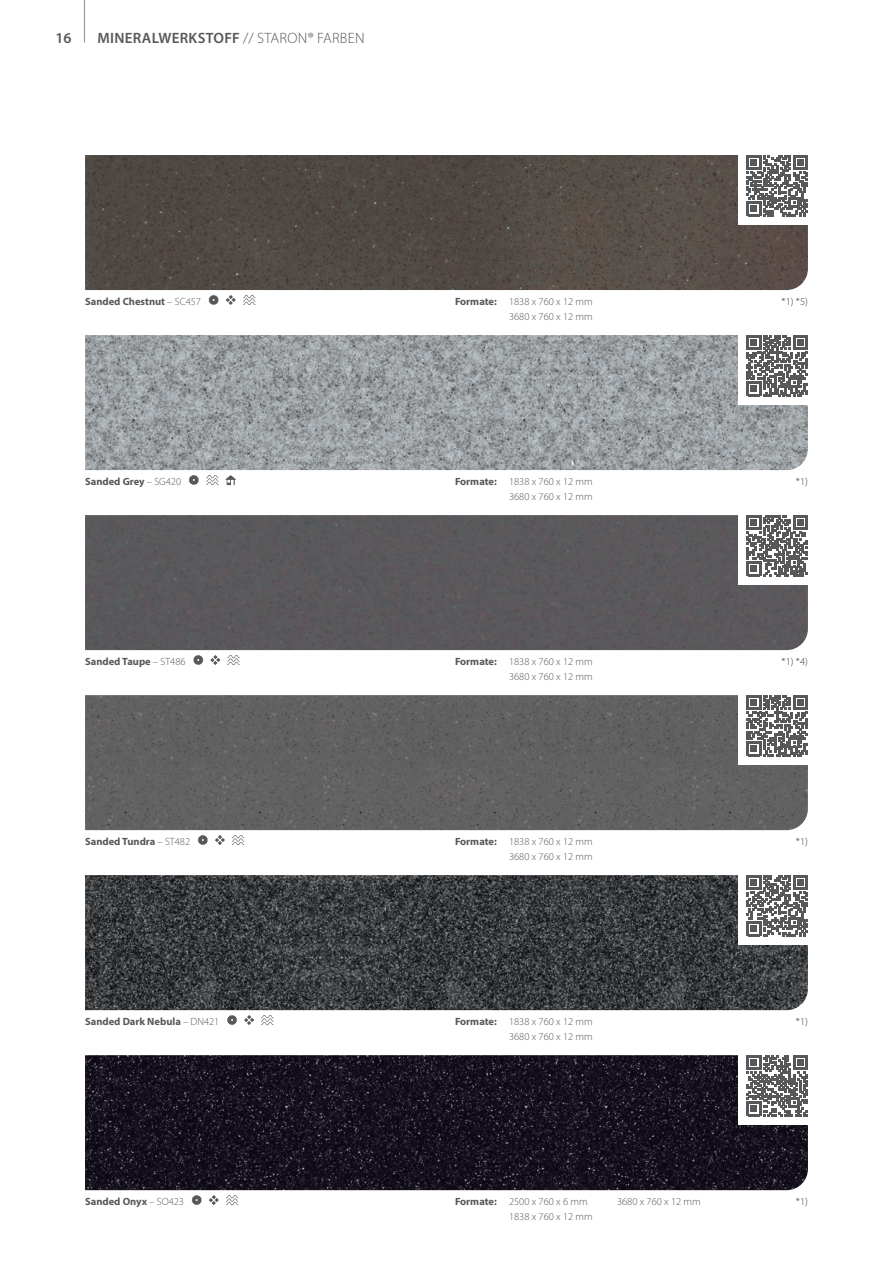
<style>
.page{position:relative;width:893px;height:1263px;background:#fff}
.page>*{position:absolute;margin:0;border:0;box-sizing:border-box;transform-origin:0 0}
.t1{font:600 15px "Myriad Pro";letter-spacing:.02em;color:#57585a}
.t2{font:300 10.5px/15px "Myriad Pro";color:#57585a;text-align:right}
.t3{font:700 10.5px "Myriad Pro";color:#57585a}
.t4{font:300 10.5px "Myriad Pro";color:#3e3e3f}
.s1{font-weight:300}
.s2{font-weight:700}
</style>
<div class="page">
<img style="left:85px;top:155px;width:723px;height:135px">
<svg style="left:209px;top:295px;width:10px;height:10px"></svg>
<svg style="left:226px;top:295px;width:10px;height:10px"></svg>
<svg style="left:243px;top:295px;width:12px;height:10px"></svg>
<img style="left:85px;top:335px;width:723px;height:135px">
<svg style="left:189px;top:475px;width:10px;height:10px"></svg>
<svg style="left:206px;top:475px;width:13px;height:10px"></svg>
<svg style="left:225px;top:475px;width:11px;height:10px"></svg>
<img style="left:85px;top:1055px;width:723px;height:135px">
<img style="left:85px;top:875px;width:723px;height:135px">
<img style="left:85px;top:695px;width:723px;height:135px">
<svg style="left:198px;top:835px;width:10px;height:10px"></svg>
<svg style="left:215px;top:835px;width:10px;height:10px"></svg>
<svg style="left:232px;top:835px;width:12px;height:10px"></svg>
<svg style="left:227px;top:1015px;width:10px;height:10px"></svg>
<svg style="left:244px;top:1015px;width:10px;height:10px"></svg>
<svg style="left:261px;top:1015px;width:12px;height:10px"></svg>
<div style="left:85px;top:515px;width:723px;height:135px;background:#5a585b"></div>
<svg style="left:192px;top:1195px;width:10px;height:10px"></svg>
<svg style="left:209px;top:1195px;width:10px;height:10px"></svg>
<svg style="left:226px;top:1195px;width:12px;height:10px"></svg>
<svg style="left:193px;top:655px;width:10px;height:10px"></svg>
<svg style="left:210px;top:655px;width:10px;height:10px"></svg>
<svg style="left:227px;top:655px;width:13px;height:10px"></svg>
<hr style="left:84px;top:0;width:1px;height:43px;background:#939598">
<div style="left:738px;top:147px;width:78px;height:78px;background:#fff"></div>
<svg style="left:746px;top:155px;width:62px;height:61px"></svg>
<div style="left:738px;top:326px;width:78px;height:79px;background:#fff"></div>
<svg style="left:746px;top:335px;width:62px;height:61px"></svg>
<div style="left:738px;top:506px;width:78px;height:79px;background:#fff"></div>
<svg style="left:746px;top:515px;width:62px;height:61px"></svg>
<div style="left:738px;top:686px;width:78px;height:79px;background:#fff"></div>
<svg style="left:746px;top:695px;width:62px;height:61px"></svg>
<div style="left:738px;top:866px;width:78px;height:79px;background:#fff"></div>
<svg style="left:746px;top:875px;width:62px;height:61px"></svg>
<div style="left:738px;top:1046px;width:78px;height:79px;background:#fff"></div>
<svg style="left:746px;top:1055px;width:62px;height:61px"></svg>
<h1 class="t1" style="left:56px;top:28px;width:18px">16</h1>
<h1 class="t1" style="left:97px;top:28px;width:269px">MINERALWERKSTOFF <span class="s1">// STARON® FARBEN</span></h1>
<p class="t3" style="left:85px;top:295px;width:117px">Sanded Chestnut <span class="s1">– SC457</span></p>
<p class="t2" style="left:455px;top:294px;width:139px"><span class="s2">Formate:</span> 1838 x 760 x 12 mm<br>3680 x 760 x 12 mm</p>
<p class="t4" style="left:782px;top:295px;width:28px">*1) *5)</p>
<p class="t3" style="left:85px;top:475px;width:98px">Sanded Grey <span class="s1">– SG420</span></p>
<p class="t2" style="left:455px;top:474px;width:139px"><span class="s2">Formate:</span> 1838 x 760 x 12 mm<br>3680 x 760 x 12 mm</p>
<p class="t4" style="left:796px;top:475px;width:14px">*1)</p>
<p class="t3" style="left:85px;top:655px;width:102px">Sanded Taupe <span class="s1">– ST486</span></p>
<p class="t2" style="left:455px;top:654px;width:139px"><span class="s2">Formate:</span> 1838 x 760 x 12 mm<br>3680 x 760 x 12 mm</p>
<p class="t4" style="left:782px;top:655px;width:28px">*1) *4)</p>
<p class="t3" style="left:85px;top:835px;width:107px">Sanded Tundra <span class="s1">– ST482</span></p>
<p class="t2" style="left:455px;top:834px;width:139px"><span class="s2">Formate:</span> 1838 x 760 x 12 mm<br>3680 x 760 x 12 mm</p>
<p class="t4" style="left:796px;top:835px;width:14px">*1)</p>
<p class="t3" style="left:85px;top:1015px;width:136px">Sanded Dark Nebula <span class="s1">– DN421</span></p>
<p class="t2" style="left:455px;top:1014px;width:139px"><span class="s2">Formate:</span> 1838 x 760 x 12 mm<br>3680 x 760 x 12 mm</p>
<p class="t4" style="left:796px;top:1015px;width:14px">*1)</p>
<p class="t3" style="left:85px;top:1195px;width:101px">Sanded Onyx <span class="s1">– SO423</span></p>
<p class="t2" style="left:455px;top:1194px;width:134px"><span class="s2">Formate:</span> 2500 x 760 x 6 mm</p>
<p class="t2" style="left:617px;top:1194px;width:85px">3680 x 760 x 12 mm</p>
<p class="t2" style="left:509px;top:1209px;width:85px">1838 x 760 x 12 mm</p>
<p class="t4" style="left:796px;top:1195px;width:14px">*1)</p>
</div>
